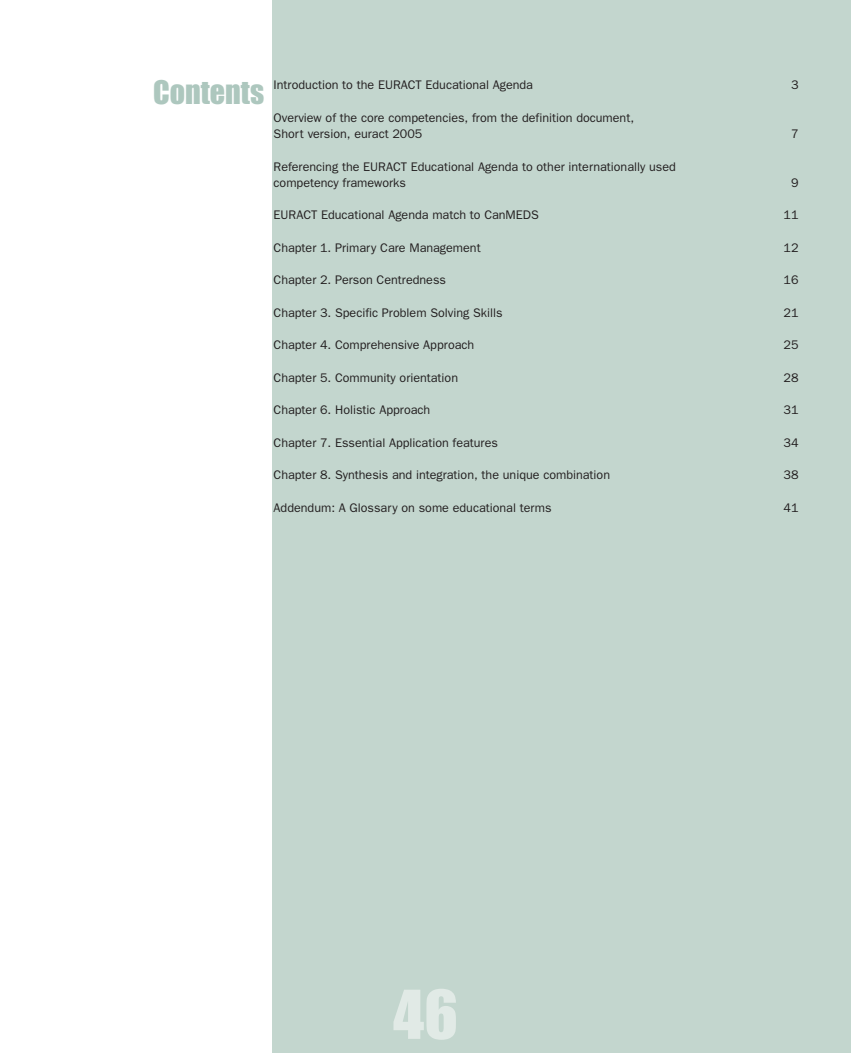
<style>
.page{position:relative;width:851px;height:1053px;background:#fff}
.page>*{position:absolute;margin:0;border:0;box-sizing:border-box;transform-origin:0 0}
.t1{font:62.25px "Impact";color:#e1eae6}
.t2{font:30px "Impact";color:#adc7be}
.t3{font:12.5px/16.2px "Franklin Gothic";color:#231f20}
</style>
<div class="page">
<div style="left:272px;top:0;width:578px;height:1053px;background:#c3d6ce"></div>
<h2 class="t2" style="left:153px;top:83px;width:113px">CONTENTS</h2>
<p class="t3" style="left:273px;top:78px;width:261px">Introduction to the EURACT Educational Agenda</p>
<p class="t3" style="left:790px;top:78px;width:9px">3</p>
<p class="t3" style="left:273px;top:111px;width:362px">Overview of the core competencies, from the definition document,<br>Short version, euract 2005</p>
<p class="t3" style="left:790px;top:127px;width:9px">7</p>
<p class="t3" style="left:273px;top:159px;width:403px">Referencing the EURACT Educational Agenda to other internationally used competency frameworks</p>
<p class="t3" style="left:790px;top:176px;width:9px">9</p>
<p class="t3" style="left:273px;top:208px;width:267px">EURACT Educational Agenda match to CanMEDS</p>
<p class="t3" style="left:783px;top:208px;width:16px">11</p>
<p class="t3" style="left:273px;top:241px;width:208px">Chapter 1. Primary Care Management</p>
<p class="t3" style="left:783px;top:241px;width:16px">12</p>
<p class="t3" style="left:273px;top:273px;width:174px">Chapter 2. Person Centredness</p>
<p class="t3" style="left:783px;top:273px;width:16px">16</p>
<p class="t3" style="left:273px;top:306px;width:230px">Chapter 3. Specific Problem Solving Skills</p>
<p class="t3" style="left:783px;top:306px;width:16px">21</p>
<p class="t3" style="left:273px;top:338px;width:202px">Chapter 4. Comprehensive Approach</p>
<p class="t3" style="left:783px;top:338px;width:16px">25</p>
<p class="t3" style="left:273px;top:371px;width:186px">Chapter 5. Community orientation</p>
<p class="t3" style="left:783px;top:371px;width:16px">28</p>
<p class="t3" style="left:273px;top:403px;width:158px">Chapter 6. Holistic Approach</p>
<p class="t3" style="left:783px;top:403px;width:16px">31</p>
<p class="t3" style="left:273px;top:436px;width:226px">Chapter 7. Essential Application features</p>
<p class="t3" style="left:783px;top:436px;width:16px">34</p>
<p class="t3" style="left:273px;top:468px;width:338px">Chapter 8. Synthesis and integration, the unique combination</p>
<p class="t3" style="left:783px;top:468px;width:16px">38</p>
<p class="t3" style="left:273px;top:501px;width:279px">Addendum: A Glossary on some educational terms</p>
<p class="t3" style="left:783px;top:501px;width:16px">41</p>
<h1 class="t1" style="left:393px;top:994px;width:66px">46</h1>
</div>
